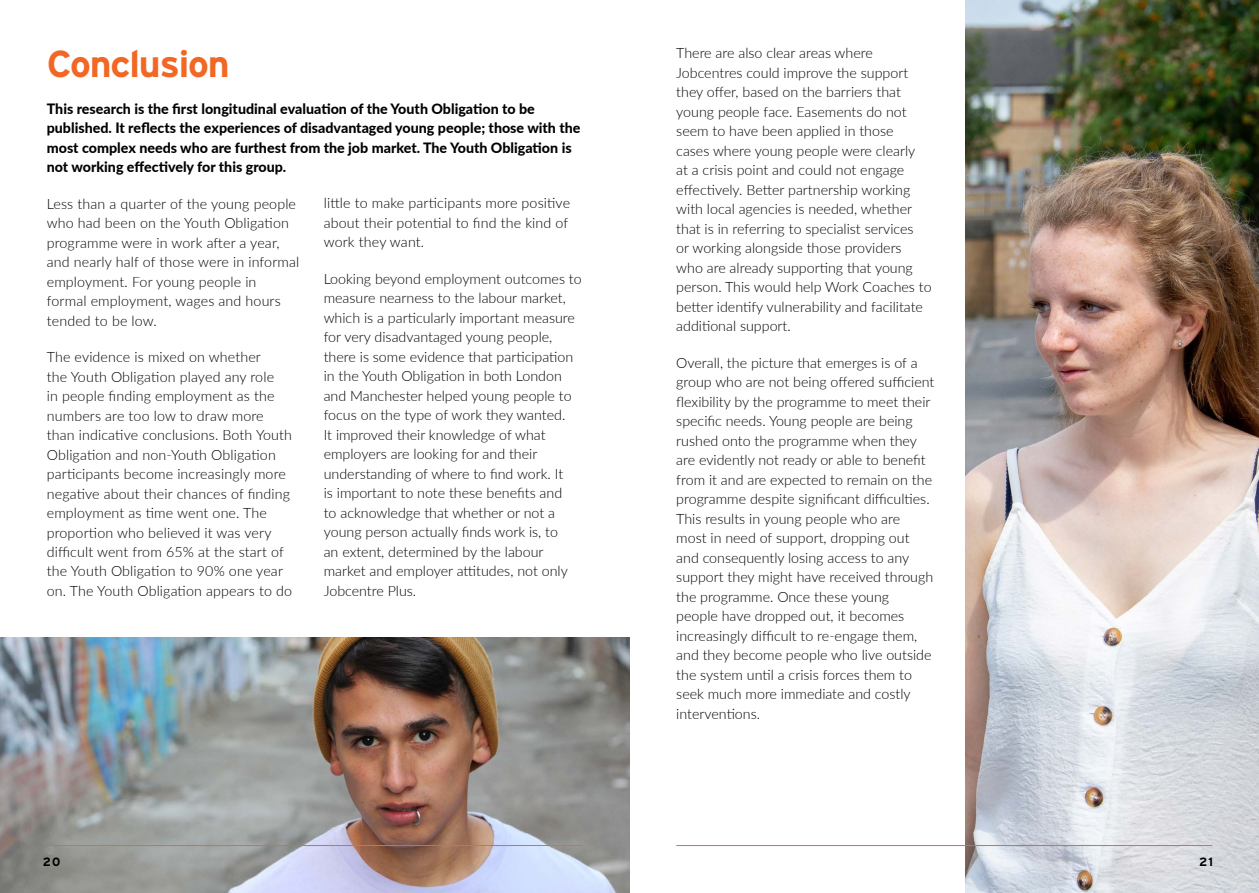
<style>
.page{position:relative;width:1259px;height:893px;background:#fff}
.page>*{position:absolute;margin:0;border:0;box-sizing:border-box;transform-origin:0 0}
.t1{font:700 37.5px "Interstate";letter-spacing:-.03em;color:#f26724}
.t2{font:300 14.25px/19.5px "Lato";color:#000}
.t3{font:800 14.25px/19.5px "Lato";color:#000}
.t4{font:700 12px "Interstate";color:#000}
</style>
<div class="page">
<img style="left:965px;top:0;width:294px;height:893px">
<img style="left:0;top:638px;width:629px;height:255px">
<hr style="left:47px;top:845px;width:536px;height:1px;background:#f26724">
<hr style="left:676px;top:845px;width:536px;height:1px;background:#f26724">
<h1 class="t1" style="left:47px;top:43px;width:184px">Conclusion</h1>
<p class="t3" style="left:47px;top:98px;width:535px">This research is the first longitudinal evaluation of the Youth Obligation to be published. It reflects the experiences of disadvantaged young people; those with the most complex needs who are furthest from the job market. The Youth Obligation is not working effectively for this group.</p>
<p class="t2" style="left:47px;top:193px;width:254px">Less than a quarter of the young people who had been on the Youth Obligation programme were in work after a year, and nearly half of those were in informal employment. For young people in formal employment, wages and hours tended to be low.</p>
<p class="t2" style="left:47px;top:347px;width:247px">The evidence is mixed on whether<br>the Youth Obligation played any role<br>in people finding employment as the numbers are too low to draw more than indicative conclusions. Both Youth Obligation and non-Youth Obligation participants become increasingly more negative about their chances of finding employment as time went one. The proportion who believed it was very difficult went from 65% at the start of the Youth Obligation to 90% one year on. The Youth Obligation appears to do</p>
<p class="t2" style="left:324px;top:193px;width:248px">little to make participants more positive about their potential to find the kind of work they want.</p>
<p class="t2" style="left:324px;top:269px;width:259px">Looking beyond employment outcomes to measure nearness to the labour market, which is a particularly important measure for very disadvantaged young people, there is some evidence that participation in the Youth Obligation in both London and Manchester helped young people to focus on the type of work they wanted.<br>It improved their knowledge of what employers are looking for and their understanding of where to find work. It<br>is important to note these benefits and<br>to acknowledge that whether or not a young person actually finds work is, to<br>an extent, determined by the labour market and employer attitudes, not only Jobcentre Plus.</p>
<p class="t2" style="left:676px;top:43px;width:257px">There are also clear areas where Jobcentres could improve the support they offer, based on the barriers that young people face. Easements do not seem to have been applied in those<br>cases where young people were clearly<br>at a crisis point and could not engage effectively. Better partnership working with local agencies is needed, whether that is in referring to specialist services<br>or working alongside those providers who are already supporting that young person. This would help Work Coaches to better identify vulnerability and facilitate additional support.</p>
<p class="t2" style="left:676px;top:352px;width:260px">Overall, the picture that emerges is of a group who are not being offered sufficient flexibility by the programme to meet their specific needs. Young people are being rushed onto the programme when they are evidently not ready or able to benefit from it and are expected to remain on the programme despite significant difficulties.<br>This results in young people who are<br>most in need of support, dropping out and consequently losing access to any support they might have received through the programme. Once these young people have dropped out, it becomes increasingly difficult to re-engage them, and they become people who live outside the system until a crisis forces them to seek much more immediate and costly interventions.</p>
<p class="t4" style="left:43px;top:855px;width:19px">20</p>
<p class="t4" style="left:1199px;top:855px;width:15px">21</p>
</div>
